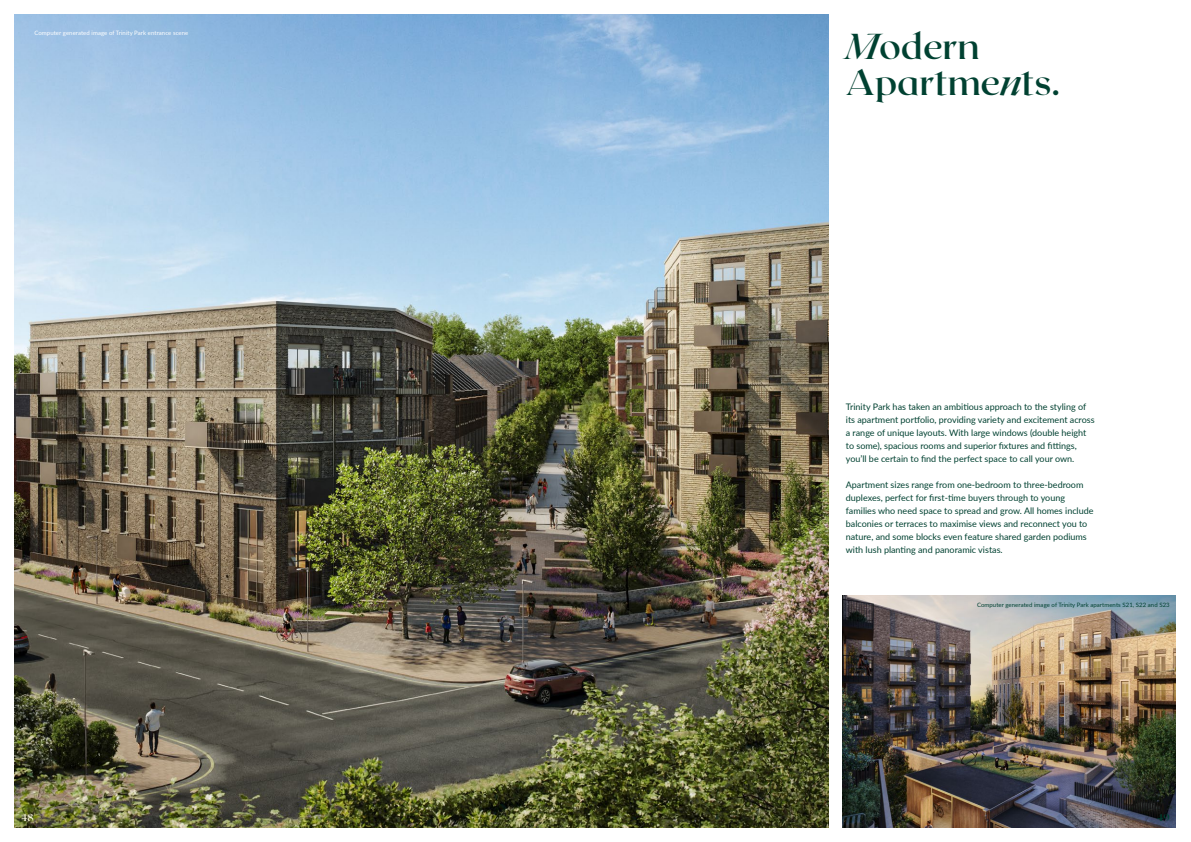
<style>
.page{position:relative;width:1191px;height:842px;background:#fff}
.page>*{position:absolute;margin:0;border:0;box-sizing:border-box;transform-origin:0 0}
.t1{font:600 36px/36px "Roxborough CF";color:#004131}
.t2{font:600 10px "Roxborough CF";color:#fdfade}
.t3{font:600 10px "Roxborough CF";color:#004131}
.t4{font:9px/13px "Lato";color:#004131}
.t5{font:6px "Lato";letter-spacing:.01em;color:#004131}
.t6{font:6px "Lato";letter-spacing:.01em;color:#fff}
.s1{font-style:italic}
</style>
<div class="page">
<img style="left:15px;top:14px;width:813px;height:814px">
<img style="left:842px;top:595px;width:333px;height:233px">
<p class="t6" style="left:34px;top:28px;width:155px">Computer generated image of Trinity Park entrance scene</p>
<h1 class="t1" style="left:845px;top:25px;width:216px"><span class="s1">M</span>odern<br>Apartme<span class="s1">n</span>ts.</h1>
<p class="t4" style="left:846px;top:400px;width:250px">Trinity Park has taken an ambitious approach to the styling of its apartment portfolio, providing variety and excitement across a range of unique layouts. With large windows (double height to some), spacious rooms and superior fixtures and fittings, you’ll be certain to find the perfect space to call your own.</p>
<p class="t4" style="left:846px;top:478px;width:249px">Apartment sizes range from one-bedroom to three-bedroom duplexes, perfect for first-time buyers through to young families who need space to spread and grow. All homes include balconies or terraces to maximise views and reconnect you to nature, and some blocks even feature shared garden podiums with lush planting and panoramic vistas.</p>
<p class="t5" style="left:977px;top:601px;width:194px">Computer generated image of Trinity Park apartments S21, S22 and S23</p>
<p class="t2" style="left:21px;top:809px;width:14px">48</p>
<p class="t3" style="left:1157px;top:809px;width:14px">49</p>
</div>
